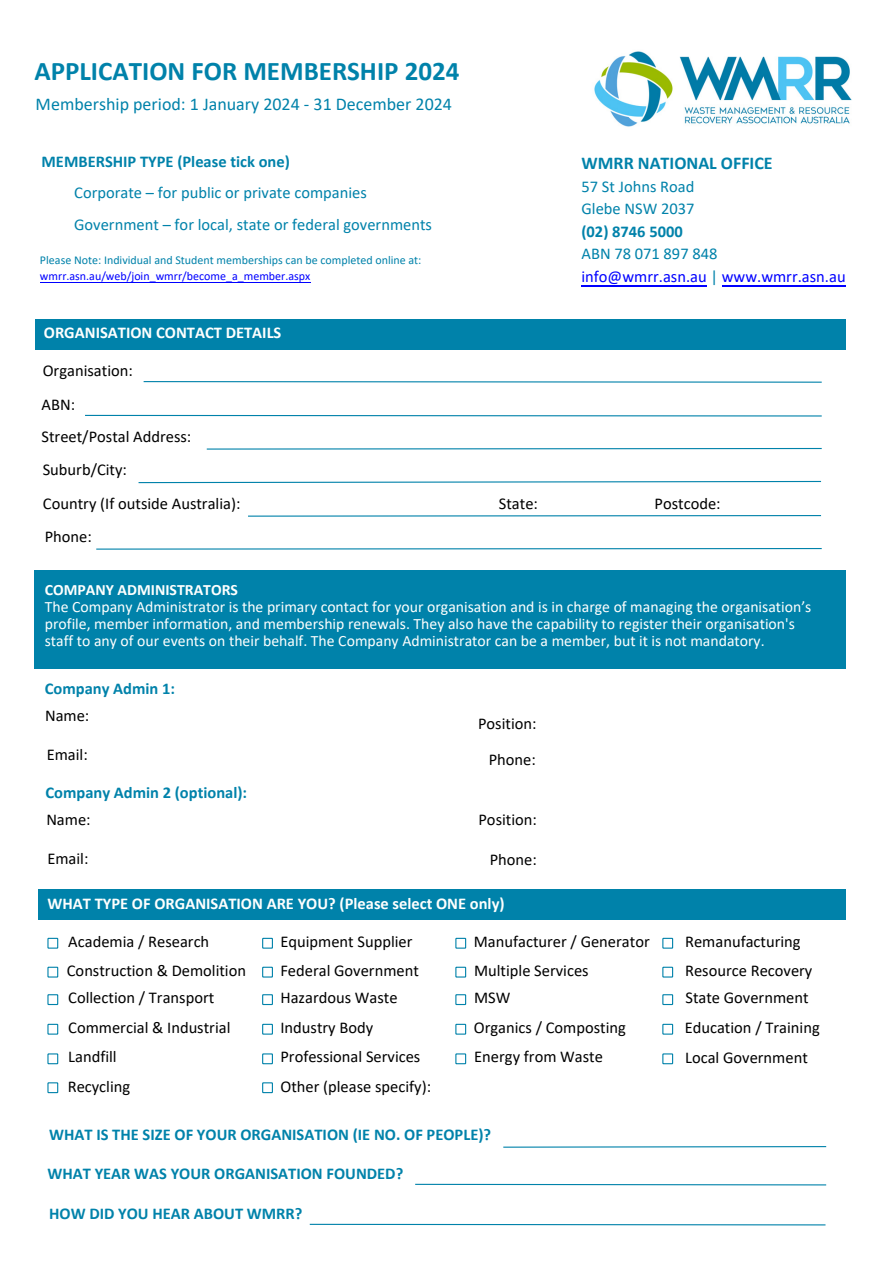
<style>
.page{position:relative;width:893px;height:1264px;background:#fff}
.page>*{position:absolute;margin:0;border:0;box-sizing:border-box;transform-origin:0 0}
.t1{font:700 27px "Calibri";color:#0082aa}
.t2{font:18px "Calibri";color:#0082aa}
.t3{font:700 18px "Calibri";color:#0082aa}
.t4{font:16.5px "Calibri";color:#000}
.t5{font:700 16.5px/27.8px "Calibri";color:#0082aa}
.t6{font:16.5px/22.5px "Calibri";color:#0082aa}
.t7{font:700 16.5px "Calibri";color:#fefffe}
.t8{font:15.75px "Calibri";color:#fefffe}
.t9{font:700 15.75px "Calibri";color:#fefffe}
.t10{font:12px/16px "Calibri";color:#0082aa}
.s1{color:#00f}
.s2{font-weight:700}
.s3{font-weight:400;color:#000}
</style>
<div class="page">
<div style="left:35px;top:319px;width:810px;height:30px;background:#0082aa"></div>
<img style="left:594px;top:51px;width:258px;height:76px">
<div style="left:38px;top:889px;width:807px;height:31px;background:#0082aa"></div>
<div style="left:34px;top:570px;width:811px;height:98px;background:#0082aa"></div>
<svg style="left:503px;top:1146px;width:324px;height:2px"></svg>
<svg style="left:415px;top:1183px;width:412px;height:2px"></svg>
<svg style="left:309px;top:1223px;width:517px;height:2px"></svg>
<svg style="left:143px;top:381px;width:679px;height:2px"></svg>
<svg style="left:85px;top:414px;width:737px;height:3px"></svg>
<svg style="left:206px;top:447px;width:616px;height:3px"></svg>
<svg style="left:138px;top:480px;width:684px;height:3px"></svg>
<svg style="left:248px;top:515px;width:574px;height:2px"></svg>
<svg style="left:96px;top:548px;width:726px;height:2px"></svg>
<svg style="left:47px;top:937px;width:11px;height:11px"></svg>
<svg style="left:47px;top:966px;width:11px;height:11px"></svg>
<svg style="left:47px;top:994px;width:11px;height:11px"></svg>
<svg style="left:47px;top:1023px;width:11px;height:11px"></svg>
<svg style="left:47px;top:1053px;width:11px;height:11px"></svg>
<svg style="left:47px;top:1082px;width:11px;height:11px"></svg>
<svg style="left:262px;top:937px;width:11px;height:11px"></svg>
<svg style="left:262px;top:966px;width:11px;height:11px"></svg>
<svg style="left:262px;top:994px;width:11px;height:11px"></svg>
<svg style="left:262px;top:1023px;width:11px;height:11px"></svg>
<svg style="left:262px;top:1053px;width:11px;height:11px"></svg>
<svg style="left:262px;top:1082px;width:11px;height:11px"></svg>
<svg style="left:455px;top:937px;width:11px;height:11px"></svg>
<svg style="left:455px;top:966px;width:11px;height:11px"></svg>
<svg style="left:455px;top:994px;width:11px;height:11px"></svg>
<svg style="left:455px;top:1023px;width:11px;height:11px"></svg>
<svg style="left:455px;top:1053px;width:11px;height:11px"></svg>
<svg style="left:662px;top:937px;width:11px;height:11px"></svg>
<svg style="left:662px;top:966px;width:11px;height:11px"></svg>
<svg style="left:662px;top:994px;width:11px;height:11px"></svg>
<svg style="left:662px;top:1023px;width:11px;height:11px"></svg>
<svg style="left:662px;top:1053px;width:11px;height:11px"></svg>
<hr style="left:581px;top:285px;width:125px;height:1px;background:#00f">
<hr style="left:721px;top:285px;width:124px;height:1px;background:#00f">
<hr style="left:40px;top:282px;width:270px;height:1px;background:#00f">
<p class="t1" style="left:34px;top:51px;width:426px">APPLICATION FOR MEMBERSHIP 2024</p>
<p class="t2" style="left:36px;top:91px;width:418px">Membership period: 1 January 2024 - 31 December 2024</p>
<p class="t5" style="left:42px;top:147px;width:250px">MEMBERSHIP TYPE (Please tick one)</p>
<p class="t6" style="left:74px;top:181px;width:294px">Corporate – for public or private companies</p>
<p class="t6" style="left:74px;top:213px;width:359px">Government – for local, state or federal governments</p>
<p class="t10" style="left:40px;top:251px;width:383px">Please Note: Individual and Student memberships can be completed online at: <span class="s1">wmrr.asn.au/web/join_wmrr/become_a_member.aspx</span></p>
<p class="t7" style="left:44px;top:320px;width:239px">ORGANISATION CONTACT DETAILS</p>
<p class="t4" style="left:43px;top:359px;width:92px">Organisation:</p>
<p class="t4" style="left:42px;top:393px;width:35px">ABN:</p>
<p class="t4" style="left:42px;top:425px;width:151px">Street/Postal Address:</p>
<p class="t4" style="left:43px;top:458px;width:86px">Suburb/City:</p>
<p class="t4" style="left:43px;top:492px;width:199px">Country (If outside Australia):</p>
<p class="t4" style="left:45px;top:525px;width:49px">Phone:</p>
<p class="t3" style="left:581px;top:150px;width:193px">WMRR NATIONAL OFFICE</p>
<p class="t6" style="left:581px;top:175px;width:266px">57 St Johns Road<br>Glebe NSW 2037<br><span class="s2">(02) 8746 5000<br></span>ABN 78 071 897 848 <span class="s1">info@wmrr.asn.au</span> | <span class="s1">www.wmrr.asn.au</span></p>
<p class="t4" style="left:499px;top:492px;width:41px">State:</p>
<p class="t4" style="left:654px;top:492px;width:68px">Postcode:</p>
<p class="t9" style="left:45px;top:579px;width:195px">COMPANY ADMINISTRATORS</p>
<p class="t8" style="left:45px;top:596px;width:768px">The Company Administrator is the primary contact for your organisation and is in charge of managing the organisation’s</p>
<p class="t8" style="left:45px;top:613px;width:751px">profile, member information, and membership renewals. They also have the capability to register their organisation's</p>
<p class="t8" style="left:45px;top:629px;width:721px">staff to any of our events on their behalf. The Company Administrator can be a member, but it is not mandatory.</p>
<p class="t5" style="left:45px;top:674px;width:132px">Company Admin 1:<br><span class="s3">Name:</span></p>
<p class="t4" style="left:47px;top:742px;width:43px">Email:</p>
<p class="t5" style="left:45px;top:778px;width:203px;line-height:27.3px">Company Admin 2 (optional):<br><span class="s3">Name:</span></p>
<p class="t4" style="left:47px;top:846px;width:43px">Email:</p>
<p class="t4" style="left:489px;top:848px;width:49px">Phone:</p>
<p class="t4" style="left:478px;top:712px;width:60px">Position:</p>
<p class="t4" style="left:488px;top:748px;width:49px">Phone:</p>
<p class="t4" style="left:478px;top:808px;width:60px">Position:</p>
<p class="t7" style="left:47px;top:891px;width:458px">WHAT TYPE OF ORGANISATION ARE YOU? (Please select ONE only)</p>
<p class="t4" style="left:68px;top:929px;width:142px">Academia / Research</p>
<p class="t4" style="left:67px;top:959px;width:181px">Construction &amp; Demolition</p>
<p class="t4" style="left:68px;top:986px;width:147px">Collection / Transport</p>
<p class="t4" style="left:68px;top:1015px;width:164px">Commercial &amp; Industrial</p>
<p class="t4" style="left:68px;top:1045px;width:50px">Landfill</p>
<p class="t4" style="left:68px;top:1074px;width:64px">Recycling</p>
<p class="t5" style="left:49px;top:1120px;width:443px">WHAT IS THE SIZE OF YOUR ORGANISATION (IE NO. OF PEOPLE)?</p>
<p class="t5" style="left:47px;top:1159px;width:357px">WHAT YEAR WAS YOUR ORGANISATION FOUNDED?</p>
<p class="t5" style="left:49px;top:1199px;width:255px">HOW DID YOU HEAR ABOUT WMRR?</p>
<p class="t4" style="left:473px;top:929px;width:177px">Manufacturer / Generator</p>
<p class="t4" style="left:474px;top:959px;width:116px">Multiple Services</p>
<p class="t4" style="left:474px;top:986px;width:38px">MSW</p>
<p class="t4" style="left:474px;top:1016px;width:154px">Organics / Composting</p>
<p class="t4" style="left:474px;top:1045px;width:130px">Energy from Waste</p>
<p class="t4" style="left:280px;top:929px;width:134px">Equipment Supplier</p>
<p class="t4" style="left:280px;top:959px;width:140px">Federal Government</p>
<p class="t4" style="left:280px;top:986px;width:119px">Hazardous Waste</p>
<p class="t4" style="left:280px;top:1015px;width:94px">Industry Body</p>
<p class="t4" style="left:280px;top:1045px;width:141px">Professional Services</p>
<p class="t4" style="left:280px;top:1075px;width:152px">Other (please specify):</p>
<p class="t4" style="left:685px;top:929px;width:117px">Remanufacturing</p>
<p class="t4" style="left:685px;top:959px;width:129px">Resource Recovery</p>
<p class="t4" style="left:685px;top:986px;width:125px">State Government</p>
<p class="t4" style="left:684px;top:1016px;width:136px">Education / Training</p>
<p class="t4" style="left:685px;top:1046px;width:124px">Local Government</p>
</div>
